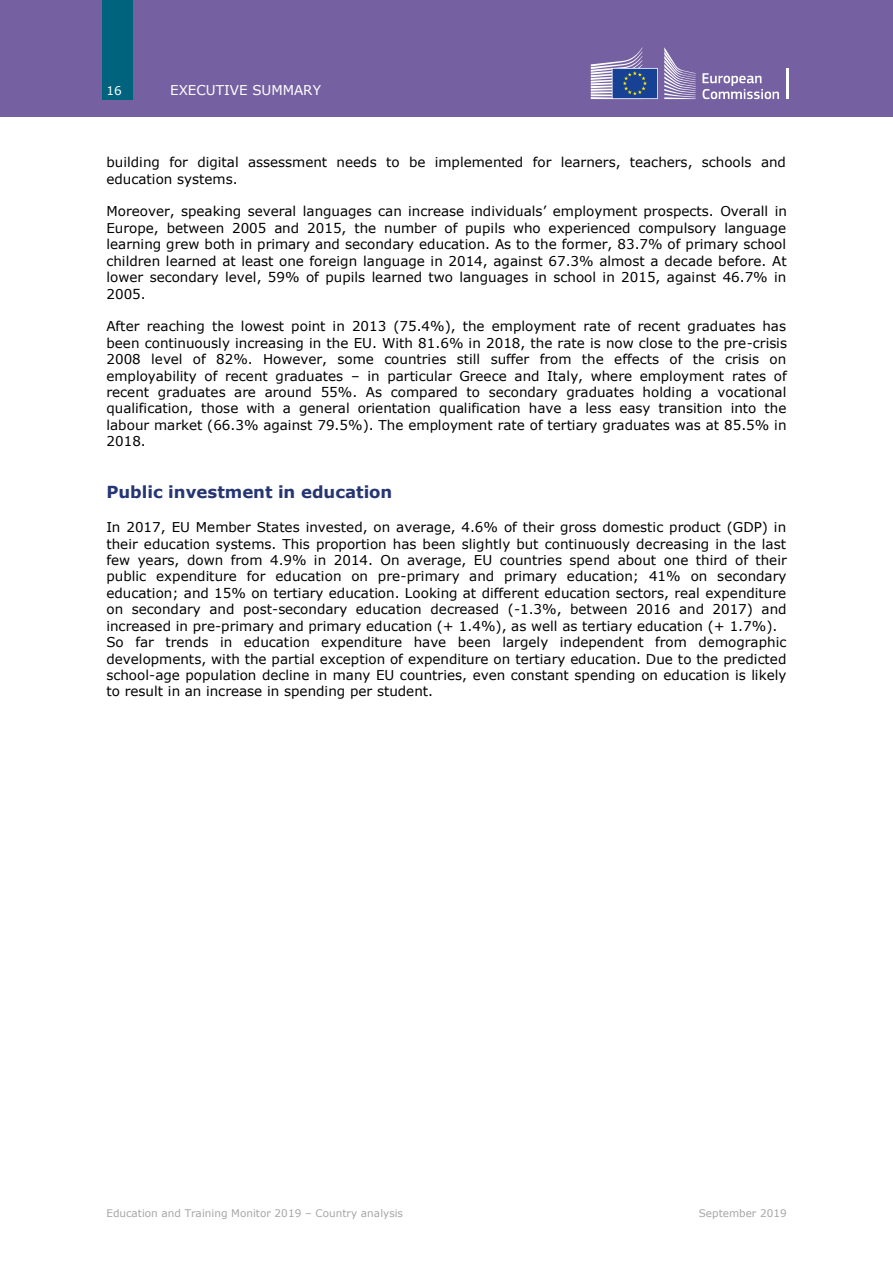
<style>
.page{position:relative;width:893px;height:1264px;background:#fff}
.page>*{position:absolute;margin:0;border:0;box-sizing:border-box;transform-origin:0 0}
.t1{font:700 16.5px "Verdana";letter-spacing:-.005em;color:#263673}
.t2{font:13.5px/16.4px "Verdana";color:#000;text-align:justify}
.t3{font:13.5px "Verdana";color:#fff}
.t4{font:12px "Verdana";color:#fff}
.t5{font:10.5px "Verdana";color:#a6a6a6}
</style>
<div class="page">
<div style="left:0;top:0;width:893px;height:116px;background:#7561a2"></div>
<div style="left:103px;top:0;width:30px;height:99px;background:#00637e"></div>
<svg style="left:703px;top:73px;width:76px;height:26px"></svg>
<hr style="left:786px;top:68px;width:2px;height:31px;background:#fff">
<svg style="left:664px;top:47px;width:32px;height:52px"></svg>
<svg style="left:591px;top:47px;width:67px;height:52px"></svg>
<p class="t4" style="left:106px;top:82px;width:17px">16</p>
<p class="t3" style="left:170px;top:81px;width:152px">EXECUTIVE SUMMARY</p>
<p class="t2" style="left:106px;top:154px;width:681px">building for digital assessment needs to be implemented for learners, teachers, schools and education systems.</p>
<p class="t2" style="left:106px;top:203px;width:682px">Moreover, speaking several languages can increase individuals’ employment prospects. Overall in Europe, between 2005 and 2015, the number of pupils who experienced compulsory language learning grew both in primary and secondary education. As to the former, 83.7% of primary school children learned at least one foreign language in 2014, against 67.3% almost a decade before. At lower secondary level, 59% of pupils learned two languages in school in 2015, against 46.7% in 2005.</p>
<p class="t2" style="left:106px;top:317px;width:682px">After reaching the lowest point in 2013 (75.4%), the employment rate of recent graduates has been continuously increasing in the EU. With 81.6% in 2018, the rate is now close to the pre-crisis 2008 level of 82%. However, some countries still suffer from the effects of the crisis on employability of recent graduates – in particular Greece and Italy, where employment rates of recent graduates are around 55%. As compared to secondary graduates holding a vocational qualification, those with a general orientation qualification have a less easy transition into the labour market (66.3% against 79.5%). The employment rate of tertiary graduates was at 85.5% in 2018.</p>
<p class="t1" style="left:106px;top:481px;width:287px">Public investment in education</p>
<p class="t2" style="left:106px;top:518px;width:682px">In 2017, EU Member States invested, on average, 4.6% of their gross domestic product (GDP) in their education systems. This proportion has been slightly but continuously decreasing in the last few years, down from 4.9% in 2014. On average, EU countries spend about one third of their public expenditure for education on pre-primary and primary education; 41% on secondary education; and 15% on tertiary education. Looking at different education sectors, real expenditure on secondary and post-secondary education decreased (-1.3%, between 2016 and 2017) and increased in pre-primary and primary education (+ 1.4%), as well as tertiary education (+ 1.7%).</p>
<p class="t2" style="left:106px;top:633px;width:682px">So far trends in education expenditure have been largely independent from demographic developments, with the partial exception of expenditure on tertiary education. Due to the predicted school-age population decline in many EU countries, even constant spending on education is likely to result in an increase in spending per student.</p>
<p class="t5" style="left:106px;top:1205px;width:298px">Education and Training Monitor 2019 – Country analysis</p>
<p class="t5" style="left:699px;top:1205px;width:89px">September 2019</p>
</div>
